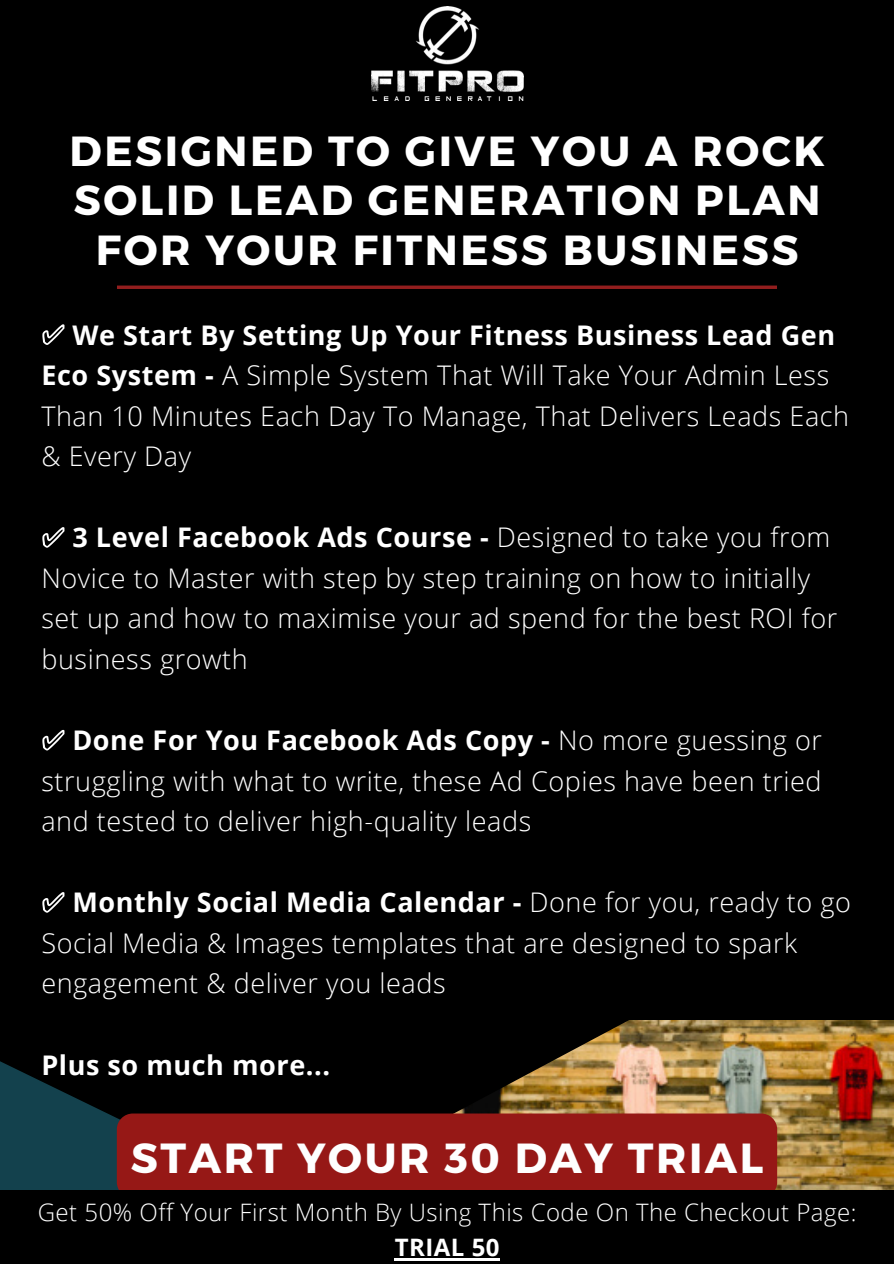
<style>
.page{position:relative;width:894px;height:1264px;background:#fff}
.page>*{position:absolute;margin:0;border:0;box-sizing:border-box;transform-origin:0 0}
.t1{font:700 42px/49.5px "Montserrat";letter-spacing:.06em;color:#fff;text-align:center}
.t2{font:300 27px/40.5px "Open Sans";letter-spacing:.02em;color:#fff}
.t3{font:700 27px "Open Sans";letter-spacing:.02em;color:#fff}
.t4{font:300 24px/35px "Open Sans";letter-spacing:.02em;color:#fff;text-align:center}
.s1{font-family:"Free Serif";font-weight:400;color:rgb(0 0 0/0)}
.s2{font-weight:700}
</style>
<div class="page">
<div style="left:0;top:0;width:893px;height:1190px;background:#000"></div>
<svg style="left:0;top:941px;width:424px;height:249px;background:#020709"></svg>
<img style="left:371px;top:7px;width:152px;height:93px">
<svg style="left:117px;top:285px;width:659px;height:4px;background:#7d1919"></svg>
<div style="left:622px;top:527px;width:271px;height:492px;background:#000"></div>
<svg style="left:42px;top:324px;width:22px;height:21px"></svg>
<svg style="left:42px;top:527px;width:22px;height:20px"></svg>
<svg style="left:42px;top:730px;width:22px;height:20px"></svg>
<svg style="left:42px;top:892px;width:22px;height:20px"></svg>
<svg style="left:68px;top:1071px;width:785px;height:170px;background:#762d20"></svg>
<div style="left:0;top:1190px;width:893px;height:73px;background:#000"></div>
<hr style="left:394px;top:1258px;width:106px;height:2px;background:#fff">
<p class="t1" style="left:70px;top:124px;width:756px">DESIGNED TO GIVE YOU A ROCK<br>SOLID LEAD GENERATION PLAN<br>FOR YOUR FITNESS BUSINESS</p>
<p class="t2" style="left:41px;top:314px;width:809px"><span class="s1">✅</span> <span class="s2">We Start By Setting Up Your Fitness Business Lead Gen Eco System -</span> A Simple System That Will Take Your Admin Less Than 10 Minutes Each Day To Manage, That Delivers Leads Each &amp; Every Day</p>
<p class="t2" style="left:41px;top:516px;width:797px"><span class="s1">✅</span> <span class="s2">3 Level Facebook Ads Course -</span> Designed to take you from Novice to Master with step by step training on how to initially set up and how to maximise your ad spend for the best ROI for business growth</p>
<p class="t2" style="left:41px;top:719px;width:781px;text-align:justify"><span class="s1">✅</span> <span class="s2">Done For You Facebook Ads Copy -</span> No more guessing or struggling with what to write, these Ad Copies have been tried and tested to deliver high-quality leads</p>
<p class="t2" style="left:41px;top:881px;width:810px"><span class="s1">✅</span> <span class="s2">Monthly Social Media Calendar -</span> Done for you, ready to go<br>Social Media &amp; Images templates that are designed to spark engagement &amp; deliver you leads</p>
<p class="t3" style="left:41px;top:1045px;width:290px">Plus so much more...</p>
<p class="t1" style="left:131px;top:1130px;width:633px">START YOUR 30 DAY TRIAL</p>
<p class="t4" style="left:38px;top:1194px;width:820px">Get 50% Off Your First Month By Using This Code On The Checkout Page:<br><span class="s2">TRIAL 50</span></p>
</div>
